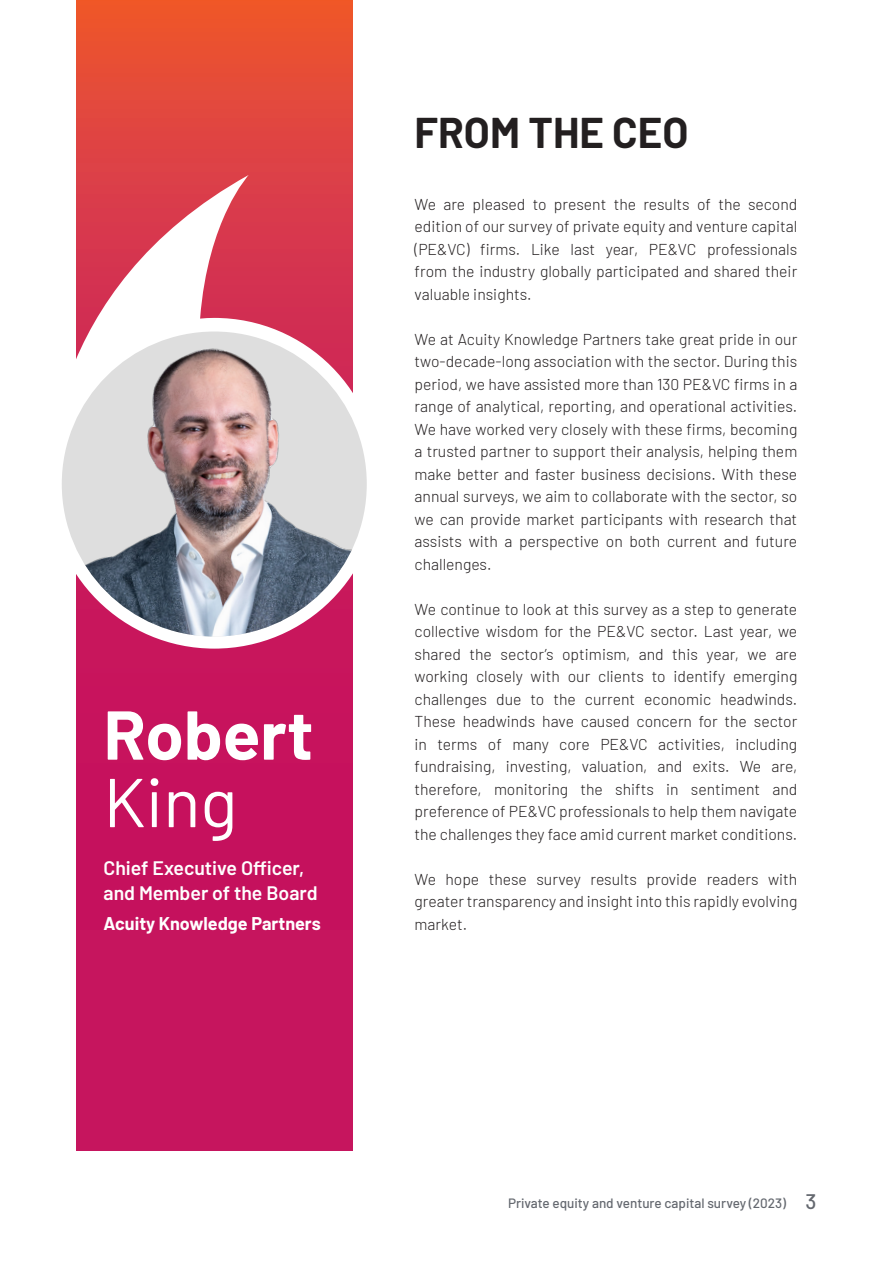
<style>
.page{position:relative;width:893px;height:1263px;background:#fff}
.page>*{position:absolute;margin:0;border:0;box-sizing:border-box;transform-origin:0 0}
.t1{font:700 69px/67.5px "Barlow";color:#fff}
.Body-Copy{font:700 42px "Barlow";color:#231f20}
.t2{font:600 19.5px "Barlow";color:#fff}
.t3{font:700 18px "Barlow";color:#fff}
.Body_copy_10_5pt{font:300 15.75px/22.5px "Barlow";color:#231f20;text-align:justify}
.t4{font:500 13.5px "Barlow";color:#64686f}
.s1{font-weight:400}
.s2{font-size:21px}
</style>
<div class="page">
<svg style="left:77px;top:0;width:275px;height:1150px;background:#ce2153"></svg>
<svg style="left:62px;top:175px;width:303px;height:474px"></svg>
<img style="left:62px;top:331px;width:305px;height:305px;border-radius:152px">
<p class="t1" style="left:103px;top:696px;width:211px">Robert<br><span class="s1">King</span></p>
<p class="t2" style="left:103px;top:854px;width:202px">Chief Executive Officer,</p>
<p class="t2" style="left:103px;top:879px;width:216px">and Member of the Board</p>
<p class="t3" style="left:103px;top:910px;width:219px">Acuity Knowledge Partners</p>
<p class="Body-Copy" style="left:415px;top:102px;width:275px">FROM THE CEO</p>
<p class="Body_copy_10_5pt" style="left:415px;top:192px;width:384px">We are pleased to present the results of the second edition of our survey of private equity and venture capital (PE&amp;VC) firms. Like last year, PE&amp;VC professionals from the industry globally participated and shared their valuable insights.</p>
<p class="Body_copy_10_5pt" style="left:415px;top:327px;width:384px">We at Acuity Knowledge Partners take great pride in our two-decade-long association with the sector. During this period, we have assisted more than 130 PE&amp;VC firms in a range of analytical, reporting, and operational activities.<br>We have worked very closely with these firms, becoming a trusted partner to support their analysis, helping them make better and faster business decisions. With these annual surveys, we aim to collaborate with the sector, so we can provide market participants with research that assists with a perspective on both current and future challenges.</p>
<p class="Body_copy_10_5pt" style="left:415px;top:597px;width:384px">We continue to look at this survey as a step to generate collective wisdom for the PE&amp;VC sector. Last year, we shared the sector’s optimism, and this year, we are working closely with our clients to identify emerging challenges due to the current economic headwinds.<br>These headwinds have caused concern for the sector in terms of many core PE&amp;VC activities, including fundraising, investing, valuation, and exits. We are, therefore, monitoring the shifts in sentiment and preference of PE&amp;VC professionals to help them navigate the challenges they face amid current market conditions.</p>
<p class="Body_copy_10_5pt" style="left:415px;top:867px;width:384px">We hope these survey results provide readers with greater transparency and insight into this rapidly evolving market.</p>
<p class="t4" style="left:508px;top:1194px;width:310px">Private equity and venture capital survey (2023) <span class="s2">3</span></p>
</div>
